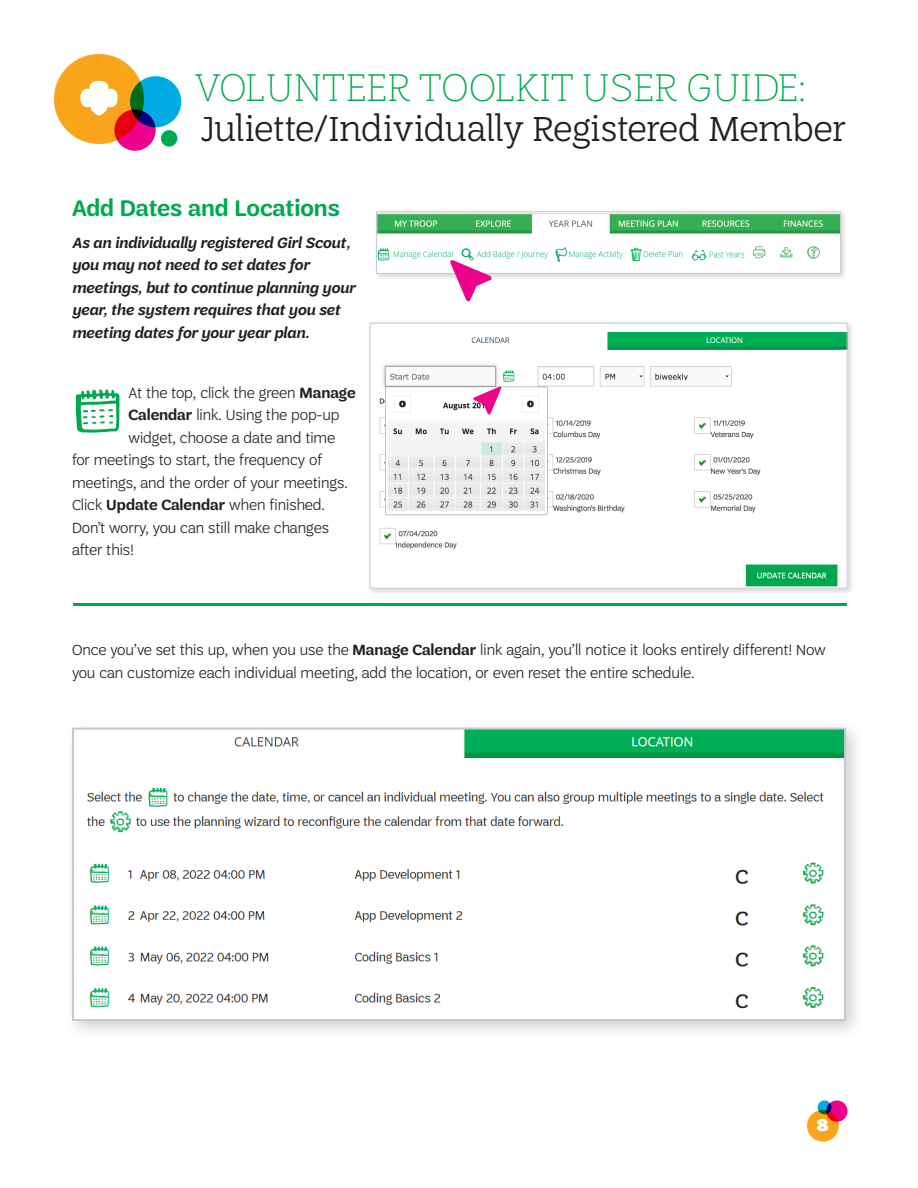
<style>
.page{position:relative;width:918px;height:1188px;background:#fff}
.page>*{position:absolute;margin:0;border:0;box-sizing:border-box;transform-origin:0 0}
.t1{font:100 42px "Trefoil Slab";letter-spacing:.01em;color:#00a94e}
.t2{font:300 37.5px "Trefoil Slab";letter-spacing:-.015em;color:#231f20}
.SUBHEAD_BOLD_U_LC_gr{font:600 24px "Trefoil Sans";color:#00a94e}
.t3{font:900 18px "Trefoil Slab";color:#fff}
.BODY_COPY{font:300 15.75px/22.5px "Trefoil Sans";color:#231f20}
.BODY_COPY-2{font:italic 600 15.75px/22.5px "Trefoil Sans";color:#231f20}
.s1{font-weight:600}
</style>
<div class="page">
<div style="left:161px;top:130px;width:16px;height:17px;background:#00a94e;border-radius:50%"></div>
<div style="left:54px;top:54px;width:90px;height:90px;background:#f9a51b;border-radius:50%"></div>
<svg style="left:80px;top:81px;width:38px;height:35px"></svg>
<svg style="left:114px;top:110px;width:42px;height:41px"></svg>
<svg style="left:130px;top:76px;width:51px;height:51px;background:#0290b6"></svg>
<div style="left:807px;top:1110px;width:32px;height:32px;background:#f9a51b;border-radius:50%"></div>
<svg style="left:818px;top:1100px;width:13px;height:14px"></svg>
<svg style="left:826px;top:1100px;width:22px;height:22px"></svg>
<svg style="left:76px;top:389px;width:43px;height:44px"></svg>
<div style="left:367px;top:320px;width:488px;height:276px;background:#231f20;opacity:.2"></div>
<div style="left:370px;top:323px;width:477px;height:265px;background:#fff"></div>
<img style="left:379px;top:332px;width:467px;height:255px">
<div style="left:370px;top:323px;width:478px;height:266px;border:1px solid #c7c8ca"></div>
<svg style="left:473px;top:386px;width:29px;height:29px"></svg>
<div style="left:64px;top:720px;width:801px;height:320px;background:#231f20;opacity:.2"></div>
<img style="left:75px;top:731px;width:768px;height:287px">
<div style="left:72px;top:728px;width:774px;height:293px;border:2px solid #c7c8ca"></div>
<hr style="left:74px;top:603px;width:774px;height:3px;background:#00a94e">
<div style="left:373px;top:209px;width:475px;height:72px;background:#231f20;opacity:.2"></div>
<img style="left:378px;top:214px;width:461px;height:58px">
<div style="left:376px;top:212px;width:465px;height:62px;border:1px solid #c7c8ca"></div>
<img style="left:380px;top:333px;width:457px;height:20px">
<img style="left:377px;top:244px;width:370px;height:20px">
<svg style="left:450px;top:260px;width:42px;height:42px"></svg>
<h1 class="t1" style="left:194px;top:65px;width:614px">VOLUNTEER TOOLKIT USER GUIDE:</h1>
<h2 class="t2" style="left:202px;top:108px;width:646px">Juliette/Individually Registered Member</h2>
<p class="SUBHEAD_BOLD_U_LC_gr" style="left:72px;top:195px;width:269px">Add Dates and Locations</p>
<p class="BODY_COPY-2" style="left:72px;top:231px;width:285px">As an individually registered Girl Scout, you may not need to set dates for meetings, but to continue planning your year, the system requires that you set meeting dates for your year plan.</p>
<p class="BODY_COPY" style="left:128px;top:381px;width:229px">At the top, click the green <span class="s1">Manage</span></p>
<p class="BODY_COPY" style="left:128px;top:404px;width:212px"><span class="s1">Calendar</span> link. Using the pop-up</p>
<p class="BODY_COPY" style="left:128px;top:426px;width:208px">widget, choose a date and time</p>
<p class="BODY_COPY" style="left:72px;top:449px;width:252px">for meetings to start, the frequency of</p>
<p class="BODY_COPY" style="left:72px;top:471px;width:277px">meetings, and the order of your meetings.</p>
<p class="BODY_COPY" style="left:72px;top:494px;width:254px">Click <span class="s1">Update Calendar</span> when finished.</p>
<p class="BODY_COPY" style="left:72px;top:516px;width:259px">Don’t worry, you can still make changes</p>
<p class="BODY_COPY" style="left:72px;top:539px;width:64px">after this!</p>
<p class="BODY_COPY" style="left:72px;top:639px;width:755px">Once you’ve set this up, when you use the <span class="s1">Manage Calendar</span> link again, you’ll notice it looks entirely different! Now you can customize each individual meeting, add the location, or even reset the entire schedule.</p>
<p class="t3" style="left:817px;top:1115px;width:13px">8</p>
</div>
